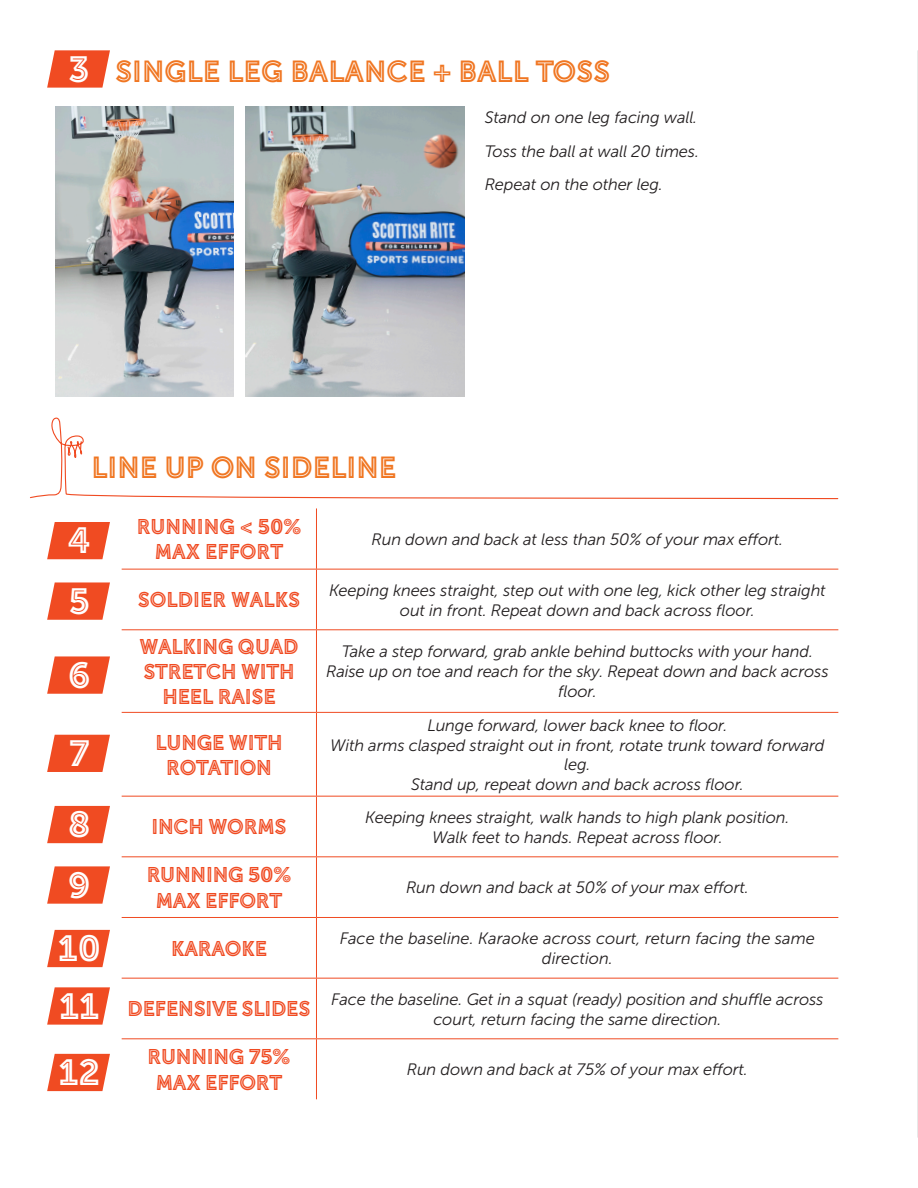
<style>
.page{position:relative;width:918px;height:1188px;background:#fff}
.page>*{position:absolute;margin:0;border:0;box-sizing:border-box;transform-origin:0 0}
.t1{font:36px "Scottish Rite INLINE A";color:#fff}
.t2{font:30px "Scottish Rite INLINE A";color:#f07622}
.t3{font:21px/25.2px "Scottish Rite INLINE A";letter-spacing:-.01em;color:#f04b22}
.t4{font:italic 16.5px/19.8px "Museo Sans 300";letter-spacing:-.01em;color:#231f20;text-align:center}
</style>
<div class="page">
<hr style="left:917px;top:50px;width:1px;height:1088px;background:#231f20">
<img style="left:56px;top:106px;width:178px;height:290px">
<hr style="left:316px;top:508px;width:1px;height:61px;background:#f04b22">
<hr style="left:122px;top:569px;width:194px;height:1px;background:#f04b22">
<hr style="left:316px;top:569px;width:522px;height:1px;background:#f04b22">
<hr style="left:316px;top:570px;width:1px;height:59px;background:#f04b22">
<hr style="left:122px;top:629px;width:194px;height:1px;background:#f04b22">
<hr style="left:316px;top:629px;width:522px;height:1px;background:#f04b22">
<hr style="left:316px;top:630px;width:1px;height:82px;background:#f04b22">
<hr style="left:122px;top:712px;width:194px;height:1px;background:#f04b22">
<hr style="left:316px;top:712px;width:522px;height:1px;background:#f04b22">
<hr style="left:316px;top:713px;width:1px;height:83px;background:#f04b22">
<hr style="left:122px;top:796px;width:194px;height:1px;background:#f04b22">
<hr style="left:316px;top:796px;width:522px;height:1px;background:#f04b22">
<hr style="left:316px;top:797px;width:1px;height:59px;background:#f04b22">
<hr style="left:122px;top:856px;width:194px;height:1px;background:#f04b22">
<hr style="left:316px;top:856px;width:522px;height:1px;background:#f04b22">
<hr style="left:316px;top:857px;width:1px;height:60px;background:#f04b22">
<hr style="left:122px;top:917px;width:194px;height:1px;background:#f04b22">
<hr style="left:316px;top:917px;width:522px;height:1px;background:#f04b22">
<hr style="left:316px;top:918px;width:1px;height:60px;background:#f04b22">
<hr style="left:122px;top:978px;width:194px;height:1px;background:#f04b22">
<hr style="left:316px;top:978px;width:522px;height:1px;background:#f04b22">
<hr style="left:316px;top:979px;width:1px;height:59px;background:#f04b22">
<hr style="left:122px;top:1038px;width:194px;height:1px;background:#f04b22">
<hr style="left:316px;top:1038px;width:522px;height:1px;background:#f04b22">
<hr style="left:316px;top:1039px;width:1px;height:60px;background:#f04b22">
<img style="left:245px;top:106px;width:220px;height:290px">
<svg style="left:47px;top:50px;width:63px;height:38px;background:#f26440"></svg>
<svg style="left:47px;top:522px;width:63px;height:37px;background:#f1613d"></svg>
<svg style="left:47px;top:582px;width:63px;height:38px;background:#f26440"></svg>
<svg style="left:47px;top:656px;width:63px;height:38px;background:#f26440"></svg>
<svg style="left:47px;top:735px;width:63px;height:37px;background:#f1613d"></svg>
<svg style="left:47px;top:806px;width:63px;height:37px;background:#f1613d"></svg>
<svg style="left:47px;top:866px;width:63px;height:38px;background:#f26440"></svg>
<svg style="left:47px;top:930px;width:63px;height:37px;background:#f1613d"></svg>
<svg style="left:47px;top:987px;width:63px;height:38px;background:#f26440"></svg>
<svg style="left:47px;top:1054px;width:63px;height:37px;background:#f1613d"></svg>
<svg style="left:30px;top:417px;width:809px;height:83px"></svg>
<p class="t1" style="left:69px;top:48px;width:23px">3</p>
<p class="t2" style="left:115px;top:55px;width:497px">SINGLE LEG BALANCE + BALL TOSS</p>
<p class="t4" style="left:485px;top:108px;width:214px">Stand on one leg facing wall.</p>
<p class="t4" style="left:485px;top:141px;width:216px">Toss the ball at wall 20 times.</p>
<p class="t4" style="left:485px;top:174px;width:180px">Repeat on the other leg.</p>
<p class="t2" style="left:91px;top:451px;width:307px">LINE UP ON SIDELINE</p>
<p class="t1" style="left:68px;top:520px;width:25px">4</p>
<p class="t1" style="left:69px;top:581px;width:23px">5</p>
<p class="t1" style="left:68px;top:655px;width:24px">6</p>
<p class="t1" style="left:69px;top:733px;width:22px">7</p>
<p class="t1" style="left:68px;top:804px;width:24px">8</p>
<p class="t1" style="left:68px;top:865px;width:24px">9</p>
<p class="t1" style="left:58px;top:928px;width:45px">10</p>
<p class="t1" style="left:59px;top:985px;width:41px">11</p>
<p class="t1" style="left:58px;top:1052px;width:43px">12</p>
<p class="t3" style="left:137px;top:514px;width:166px">RUNNING &lt; 50%</p>
<p class="t3" style="left:155px;top:539px;width:130px">MAX EFFORT</p>
<p class="t4" style="left:372px;top:530px;width:413px">Run down and back at less than 50% of your max effort.</p>
<p class="t3" style="left:138px;top:587px;width:164px">SOLDIER WALKS</p>
<p class="t4" style="left:329px;top:580px;width:498px">Keeping knees straight, step out with one leg, kick other leg straight out in front. Repeat down and back across floor.</p>
<p class="t3" style="left:140px;top:634px;width:160px">WALKING QUAD<br>STRETCH WITH</p>
<p class="t3" style="left:162px;top:684px;width:115px">HEEL RAISE</p>
<p class="t4" style="left:342px;top:642px;width:473px">Take a step forward, grab ankle behind buttocks with your hand.</p>
<p class="t4" style="left:326px;top:662px;width:504px">Raise up on toe and reach for the sky. Repeat down and back across floor.</p>
<p class="t3" style="left:156px;top:730px;width:128px">LUNGE WITH</p>
<p class="t3" style="left:166px;top:755px;width:107px">ROTATION</p>
<p class="t3" style="left:152px;top:814px;width:137px">INCH WORMS</p>
<p class="t3" style="left:147px;top:862px;width:146px">RUNNING 50%</p>
<p class="t3" style="left:156px;top:888px;width:128px">MAX EFFORT</p>
<p class="t4" style="left:427px;top:715px;width:301px">Lunge forward, lower back knee to floor.</p>
<p class="t4" style="left:330px;top:735px;width:496px">With arms clasped straight out in front, rotate trunk toward forward leg.</p>
<p class="t4" style="left:411px;top:775px;width:334px">Stand up, repeat down and back across floor.</p>
<p class="t4" style="left:365px;top:807px;width:426px">Keeping knees straight, walk hands to high plank position.</p>
<p class="t4" style="left:432px;top:827px;width:292px">Walk feet to hands. Repeat across floor.</p>
<p class="t4" style="left:406px;top:878px;width:344px">Run down and back at 50% of your max effort.</p>
<p class="t3" style="left:171px;top:936px;width:97px">KARAOKE</p>
<p class="t4" style="left:340px;top:929px;width:477px">Face the baseline. Karaoke across court, return facing the same direction.</p>
<p class="t3" style="left:128px;top:996px;width:184px">DEFENSIVE SLIDES</p>
<p class="t4" style="left:331px;top:989px;width:494px">Face the baseline. Get in a squat (ready) position and shuffle across court, return facing the same direction.</p>
<p class="t3" style="left:148px;top:1044px;width:144px">RUNNING 75%</p>
<p class="t3" style="left:156px;top:1070px;width:128px">MAX EFFORT</p>
<p class="t4" style="left:407px;top:1060px;width:343px">Run down and back at 75% of your max effort.</p>
</div>
